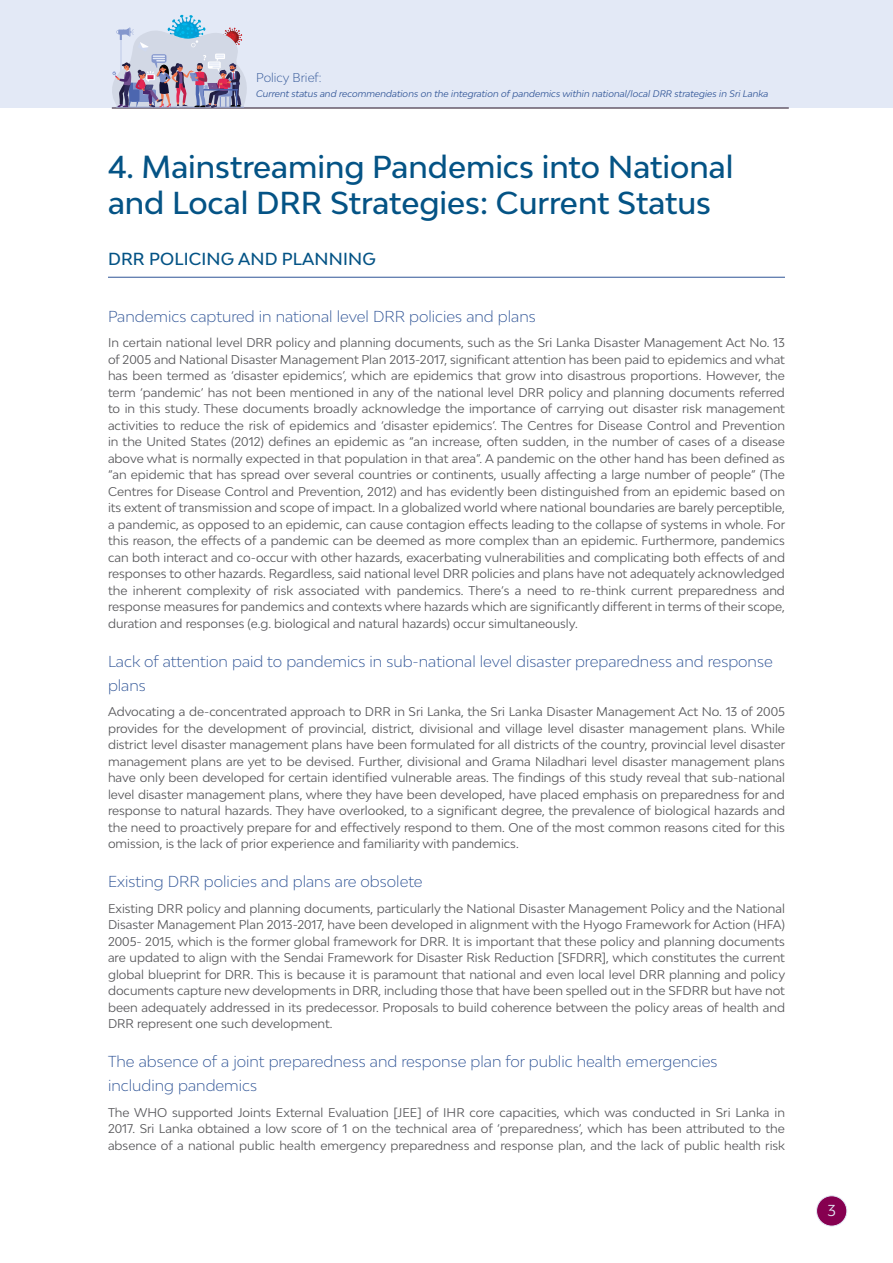
<style>
.page{position:relative;width:893px;height:1263px;background:#fff}
.page>*{position:absolute;margin:0;border:0;box-sizing:border-box;transform-origin:0 0}
.t1{font:500 30px/36px "Bw Modelica";color:#045385}
.t2{font:500 16.5px "Bw Modelica";letter-spacing:.01em;color:#045385}
.t3{font:300 15px/24px "Bw Modelica";color:#2f5496}
.t4{font:15px "Bw Modelica";color:#e3e9f6}
.t5{font:12px/16.5px "Bw Modelica";color:#565659;text-align:justify}
.t6{font:300 12px "Bw Modelica";color:#2f5496}
.t7{font:italic 9px "Bw Modelica";color:#2f5496}
</style>
<div class="page">
<div style="left:0;top:0;width:893px;height:108px;background:#e3e9f6"></div>
<div style="left:816px;top:1196px;width:31px;height:30px;background:#860050;border-radius:50%"></div>
<div style="left:816px;top:1195px;width:31px;height:31px;border:1px solid #e3e9f6;border-radius:50%"></div>
<hr style="left:112px;top:108px;width:677px;height:1px;background:#230e22">
<img style="left:111px;top:15px;width:138px;height:93px">
<hr style="left:108px;top:277px;width:677px;height:1px;background:#2f5496">
<p class="t6" style="left:256px;top:70px;width:67px">Policy Brief:</p>
<p class="t7" style="left:256px;top:88px;width:514px">Current status and recommendations on the integration of pandemics within national/local DRR strategies in Sri Lanka</p>
<h1 class="t1" style="left:108px;top:148px;width:627px">4. Mainstreaming Pandemics into National and Local DRR Strategies: Current Status</h1>
<h2 class="t2" style="left:108px;top:248px;width:144px">DRR Policing and</h2>
<h2 class="t2" style="left:282px;top:248px;width:24px">Plann</h2>
<h2 class="t2" style="left:343px;top:248px;width:34px">ing</h2>
<p class="t3" style="left:108px;top:304px;width:429px">Pandemics captured in national level DRR policies and plans</p>
<p class="t5" style="left:108px;top:334px;width:679px">In certain national level DRR policy and planning documents, such as the Sri Lanka Disaster Management Act No. 13 of 2005 and National Disaster Management Plan 2013-2017, significant attention has been paid to epidemics and what has been termed as ‘disaster epidemics’, which are epidemics that grow into disastrous proportions. However, the term ‘pandemic’ has not been mentioned in any of the national level DRR policy and planning documents referred to in this study. These documents broadly acknowledge the importance of carrying out disaster risk management activities to reduce the risk of epidemics and ‘disaster epidemics’. The Centres for Disease Control and Prevention in the United States (2012) defines an epidemic as “an increase, often sudden, in the number of cases of a disease above what is normally expected in that population in that area”. A pandemic on the other hand has been defined as “an epidemic that has spread over several countries or continents, usually affecting a large number of people” (The Centres for Disease Control and Prevention, 2012) and has evidently been distinguished from an epidemic based on its extent of transmission and scope of impact. In a globalized world where national boundaries are barely perceptible, a pandemic, as opposed to an epidemic, can cause contagion effects leading to the collapse of systems in whole. For this reason, the effects of a pandemic can be deemed as more complex than an epidemic. Furthermore, pandemics can both interact and co-occur with other hazards, exacerbating vulnerabilities and complicating both effects of and responses to other hazards. Regardless, said national level DRR policies and plans have not adequately acknowledged the inherent complexity of risk associated with pandemics. There’s a need to re-think current preparedness and response measures for pandemics and contexts where hazards which are significantly different in terms of their scope, duration and responses (e.g. biological and natural hazards) occur simultaneously.</p>
<p class="t3" style="left:108px;top:649px;width:666px">Lack of attention paid to pandemics in sub-national level disaster preparedness and response plans</p>
<p class="t5" style="left:108px;top:703px;width:679px">Advocating a de-concentrated approach to DRR in Sri Lanka, the Sri Lanka Disaster Management Act No. 13 of 2005 provides for the development of provincial, district, divisional and village level disaster management plans. While district level disaster management plans have been formulated for all districts of the country, provincial level disaster management plans are yet to be devised. Further, divisional and Grama Niladhari level disaster management plans have only been developed for certain identified vulnerable areas. The findings of this study reveal that sub-national level disaster management plans, where they have been developed, have placed emphasis on preparedness for and response to natural hazards. They have overlooked, to a significant degree, the prevalence of biological hazards and the need to proactively prepare for and effectively respond to them. One of the most common reasons cited for this omission, is the lack of prior experience and familiarity with pandemics.</p>
<p class="t3" style="left:108px;top:869px;width:316px">Existing DRR policies and plans are obsolete</p>
<p class="t5" style="left:108px;top:900px;width:679px">Existing DRR policy and planning documents, particularly the National Disaster Management Policy and the National Disaster Management Plan 2013-2017, have been developed in alignment with the Hyogo Framework for Action (HFA)<br>2005- 2015, which is the former global framework for DRR. It is important that these policy and planning documents are updated to align with the Sendai Framework for Disaster Risk Reduction [SFDRR], which constitutes the current global blueprint for DRR. This is because it is paramount that national and even local level DRR planning and policy documents capture new developments in DRR, including those that have been spelled out in the SFDRR but have not been adequately addressed in its predecessor. Proposals to build coherence between the policy areas of health and DRR represent one such development.</p>
<p class="t3" style="left:108px;top:1049px;width:611px">The absence of a joint preparedness and response plan for public health emergencies including pandemics</p>
<p class="t5" style="left:108px;top:1104px;width:679px">The WHO supported Joints External Evaluation [JEE] of IHR core capacities, which was conducted in Sri Lanka in 2017. Sri Lanka obtained a low score of 1 on the technical area of ‘preparedness’, which has been attributed to the absence of a national public health emergency preparedness and response plan, and the lack of public health risk</p>
<p class="t4" style="left:827px;top:1201px;width:10px">3</p>
</div>
